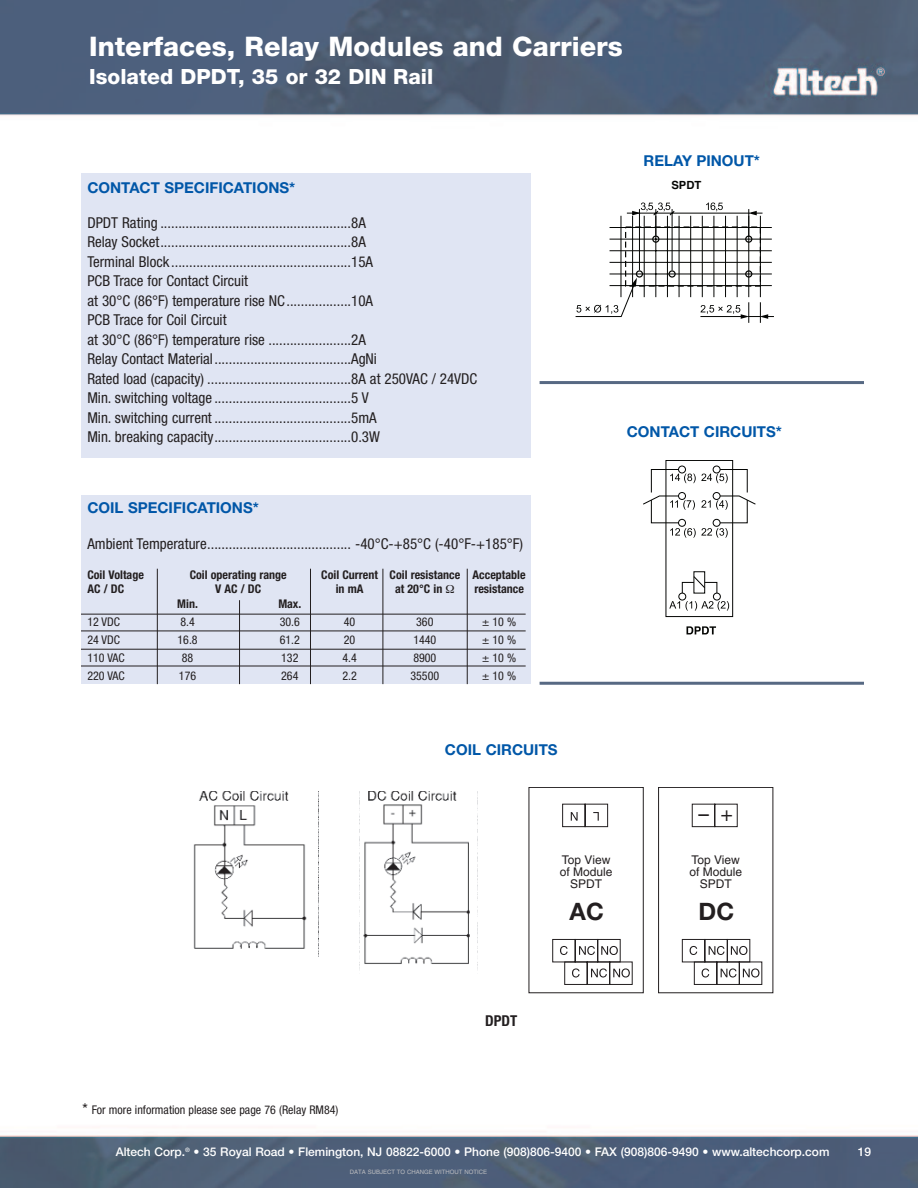
<style>
.page{position:relative;width:918px;height:1188px;background:#fff}
.page>*{position:absolute;margin:0;border:0;box-sizing:border-box;transform-origin:0 0}
.t1{font:800 27px "Helvetica Neue";color:#fff}
.t2{font:700 24px "Helvetica Neue";color:#231f20}
.t3{font:800 21px "Helvetica Neue";color:#fff}
.t4{font:21px "Helvetica Neue";color:#231f20}
.t5{font:condensed 15px/19.5px "Helvetica Neue";color:#231f20}
.t6{font:700 15px "Helvetica Neue";color:#0157a8}
.t7{font:700 condensed 15px "Helvetica Neue";color:#231f20}
.t8{font:condensed 12px "Helvetica Neue";color:#231f20}
.t9{font:500 12px "Helvetica Neue";color:#fff}
.t10{font:700 condensed 12px "Helvetica Neue";color:#231f20}
.t11{font:12px/12px "Helvetica";color:#231f20;text-align:center}
.t12{font:700 11.25px "Helvetica";color:#040503}
.t13{font:6px "Helvetica";color:#bcbdc0}
.s1{font-size:15px}
</style>
<div class="page">
<img style="left:0;top:0;width:918px;height:1188px">
<div style="left:81px;top:173px;width:450px;height:284px;background:#e0e5f3"></div>
<div style="left:81px;top:495px;width:450px;height:189px;background:#e0e5f3"></div>
<div style="left:567px;top:176px;width:226px;height:152px;background:#fff"></div>
<svg style="left:576px;top:203px;width:198px;height:120px"></svg>
<div style="left:632px;top:450px;width:140px;height:194px;background:#fff"></div>
<svg style="left:687px;top:626px;width:29px;height:8px"></svg>
<div style="left:666px;top:460px;width:67px;height:157px;border:1px solid #040503"></div>
<div style="left:678px;top:466px;width:8px;height:7px;border:1px solid #040503;border-radius:50%"></div>
<div style="left:713px;top:466px;width:8px;height:7px;border:1px solid #040503;border-radius:50%"></div>
<div style="left:678px;top:593px;width:8px;height:7px;border:1px solid #040503;border-radius:50%"></div>
<div style="left:713px;top:593px;width:8px;height:7px;border:1px solid #040503;border-radius:50%"></div>
<svg style="left:643px;top:469px;width:113px;height:69px"></svg>
<svg style="left:669px;top:601px;width:11px;height:8px"></svg>
<svg style="left:686px;top:601px;width:43px;height:10px"></svg>
<div style="left:693px;top:571px;width:12px;height:23px;border:1px solid #040503"></div>
<svg style="left:681px;top:575px;width:37px;height:19px"></svg>
<div style="left:521px;top:782px;width:260px;height:216px;background:#fff"></div>
<svg style="left:528px;top:787px;width:116px;height:206px"></svg>
<svg style="left:658px;top:787px;width:116px;height:206px"></svg>
<img style="left:189px;top:791px;width:129px;height:166px">
<img style="left:360px;top:791px;width:118px;height:182px">
<hr style="left:157px;top:569px;width:1px;height:115px;background:#231f20">
<hr style="left:310px;top:569px;width:1px;height:115px;background:#231f20">
<hr style="left:383px;top:569px;width:1px;height:115px;background:#231f20">
<hr style="left:467px;top:569px;width:1px;height:115px;background:#231f20">
<hr style="left:239px;top:600px;width:1px;height:84px;background:#231f20">
<hr style="left:81px;top:614px;width:445px;height:1px;background:#231f20">
<hr style="left:81px;top:631px;width:445px;height:1px;background:#231f20">
<hr style="left:81px;top:649px;width:445px;height:1px;background:#231f20">
<hr style="left:81px;top:666px;width:445px;height:1px;background:#231f20">
<hr style="left:540px;top:381px;width:324px;height:3px;background:#576983">
<hr style="left:540px;top:682px;width:324px;height:3px;background:#576983">
<h1 class="t1" style="left:89px;top:30px;width:535px">Interfaces, Relay Modules and Carriers</h1>
<h3 class="t3" style="left:89px;top:64px;width:346px">Isolated DPDT, 35 or 32 DIN Rail</h3>
<p class="t6" style="left:644px;top:156px;width:118px">RELAY PINOUT*</p>
<p class="t6" style="left:87px;top:182px;width:209px">CONTACT SPECIFICATIONS*</p>
<p class="t5" style="left:87px;top:212px;width:391px">DPDT Rating .....................................................8A<br>Relay Socket.....................................................8A<br>Terminal Block..................................................15A<br>PCB Trace for Contact Circuit<br>at 30°C (86°F) temperature rise NC..................10A<br>PCB Trace for Coil Circuit<br>at 30°C (86°F) temperature rise .......................2A<br>Relay Contact Material......................................AgNi<br>Rated load (capacity) ........................................8A at 250VAC / 24VDC Min. switching voltage ......................................5 V<br>Min. switching current ......................................5mA<br>Min. breaking capacity......................................0.3W</p>
<p class="t6" style="left:87px;top:502px;width:173px">COIL SPECIFICATIONS*</p>
<p class="t5" style="left:87px;top:533px;width:437px">Ambient Temperature........................................ -40°C-+85°C (-40°F-+185°F)</p>
<p class="t10" style="left:87px;top:570px;width:58px">Coil Voltage</p>
<p class="t10" style="left:190px;top:570px;width:99px">Coil operating range</p>
<p class="t10" style="left:321px;top:570px;width:206px">Coil Current Coil resistance Acceptable</p>
<p class="t10" style="left:87px;top:585px;width:38px">AC / DC</p>
<p class="t10" style="left:215px;top:585px;width:48px">V AC / DC</p>
<p class="t10" style="left:336px;top:585px;width:29px">in mA</p>
<p class="t10" style="left:395px;top:585px;width:49px">at 20°C in</p>
<p class="t10" style="left:474px;top:585px;width:51px">resistance</p>
<p class="t10" style="left:177px;top:599px;width:22px">Min.</p>
<p class="t10" style="left:278px;top:599px;width:25px">Max.</p>
<p class="t8" style="left:87px;top:614px;width:34px">12 VDC</p>
<p class="t8" style="left:180px;top:614px;width:16px">8.4</p>
<p class="t8" style="left:280px;top:614px;width:22px">30.6</p>
<p class="t8" style="left:344px;top:614px;width:13px">40</p>
<p class="t8" style="left:416px;top:614px;width:19px">360</p>
<p class="t8" style="left:482px;top:614px;width:36px">± 10 %</p>
<p class="t8" style="left:87px;top:632px;width:34px">24 VDC</p>
<p class="t8" style="left:178px;top:632px;width:22px">16.8</p>
<p class="t8" style="left:280px;top:632px;width:22px">61.2</p>
<p class="t8" style="left:344px;top:632px;width:13px">20</p>
<p class="t8" style="left:413px;top:632px;width:25px">1440</p>
<p class="t8" style="left:482px;top:632px;width:36px">± 10 %</p>
<p class="t8" style="left:87px;top:650px;width:39px">110 VAC</p>
<p class="t8" style="left:182px;top:650px;width:13px">88</p>
<p class="t8" style="left:281px;top:650px;width:19px">132</p>
<p class="t8" style="left:342px;top:650px;width:16px">4.4</p>
<p class="t8" style="left:413px;top:650px;width:25px">8900</p>
<p class="t8" style="left:482px;top:650px;width:36px">± 10 %</p>
<p class="t8" style="left:87px;top:668px;width:39px">220 VAC</p>
<p class="t8" style="left:179px;top:668px;width:19px">176</p>
<p class="t8" style="left:281px;top:668px;width:19px">264</p>
<p class="t8" style="left:342px;top:668px;width:16px">2.2</p>
<p class="t8" style="left:410px;top:668px;width:30px">35500</p>
<p class="t8" style="left:482px;top:668px;width:36px">± 10 %</p>
<p class="t12" style="left:671px;top:176px;width:31px">SPDT</p>
<p class="t6" style="left:627px;top:426px;width:157px">CONTACT CIRCUITS*</p>
<p class="t6" style="left:445px;top:744px;width:114px">COIL CIRCUITS</p>
<p class="t11" style="left:560px;top:855px;width:54px">Top View of Module<br>SPDT</p>
<h2 class="t2" style="left:570px;top:903px;width:36px">AC</h2>
<h3 class="t4" style="left:699px;top:806px;width:36px">– +</h3>
<p class="t11" style="left:689px;top:855px;width:54px">Top View of Module<br>SPDT</p>
<h2 class="t2" style="left:699px;top:903px;width:37px">DC</h2>
<p class="t8" style="left:83px;top:1103px;width:257px"><span class="s1">*</span> For more information please see page 76 (Relay RM84)</p>
<p class="t7" style="left:485px;top:1015px;width:34px">DPDT</p>
<p class="t9" style="left:116px;top:1145px;width:715px">Altech Corp.<sup>®</sup> • 35 Royal Road • Flemington, NJ 08822-6000 • Phone (908)806-9400 • FAX (908)806-9490 • www.altechcorp.com</p>
<p class="t9" style="left:858px;top:1145px;width:15px">19</p>
<p class="t13" style="left:350px;top:1169px;width:139px">DATA SUBJECT TO CHANGE WITHOUT NOTICE</p>
</div>
